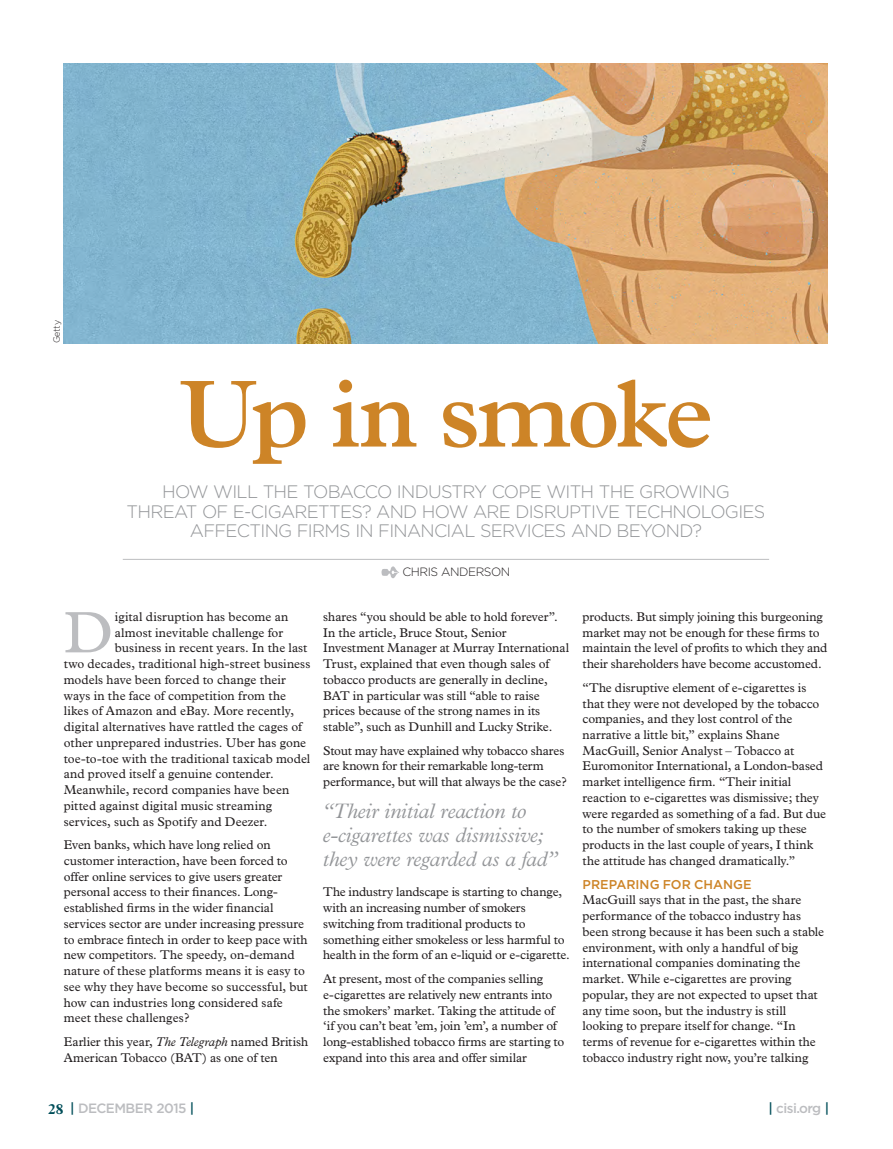
<style>
.page{position:relative;width:893px;height:1149px;background:#fff}
.page>*{position:absolute;margin:0;border:0;box-sizing:border-box;transform-origin:0 0}
.HEADLINE{font:600 96px "Plantin";letter-spacing:-.04em;color:#cd8427}
.COPY_DROP{font:58.95px "Plantin";color:#bcbdc0}
.t1{font:italic 300 21px/24px "Plantin";letter-spacing:-.01em;color:#939598}
.STANDFIRST{font:300 18px/19.5px "Gotham";letter-spacing:-.04em;color:#939598;text-align:center}
.t2{font:700 15px "Plantin";color:#004e59}
.t3{font:500 13.5px "Gotham";letter-spacing:-.04em;color:#bcbdc0}
.COPY{font:12.75px/15.8px "Plantin";letter-spacing:-.005em;color:#231f20}
.COPY_DROP-2{font:12.75px "Plantin";letter-spacing:.01em;color:#231f20}
.CROSSHEAD{font:500 12.75px "Gotham";color:#cd8427}
.t4{font:300 12px "Gotham";letter-spacing:-.04em;color:#231f20}
.t5{font:300 9px "Gotham";letter-spacing:-.04em;color:#231f20}
.s1{font-style:italic}
.s2{color:#004e59}
</style>
<div class="page">
<hr style="left:123px;top:559px;width:646px;height:1px;background:#bcbdc0">
<svg style="left:382px;top:566px;width:17px;height:12px"></svg>
<img style="left:64px;top:64px;width:763px;height:279px">
<p class="t5" style="left:52px;top:343px;width:25px;rotate:-90deg">Getty</p>
<p class="HEADLINE" style="left:180px;top:357px;width:535px">Up in smoke</p>
<p class="STANDFIRST" style="left:126px;top:481px;width:640px">HOW WILL THE TOBACCO INDUSTRY COPE WITH THE GROWING<br>THREAT OF E-CIGARETTES? AND HOW ARE DISRUPTIVE TECHNOLOGIES<br>AFFECTING FIRMS IN FINANCIAL SERVICES AND BEYOND?</p>
<p class="t4" style="left:403px;top:565px;width:109px">CHRIS ANDERSON</p>
<p class="COPY_DROP" style="left:64px;top:598px;width:51px">D</p>
<p class="COPY_DROP-2" style="left:115px;top:609px;width:175px">igital disruption has become an</p>
<p class="COPY_DROP-2" style="left:115px;top:625px;width:170px">almost inevitable challenge for</p>
<p class="COPY_DROP-2" style="left:115px;top:640px;width:194px">business in recent years. In the last</p>
<p class="COPY_DROP-2" style="left:64px;top:656px;width:248px">two decades, traditional high-street business</p>
<p class="COPY_DROP-2" style="left:64px;top:672px;width:224px">models have been forced to change their</p>
<p class="COPY_DROP-2" style="left:64px;top:687px;width:224px">ways in the face of competition from the</p>
<p class="COPY_DROP-2" style="left:64px;top:703px;width:232px">likes of Amazon and eBay. More recently,</p>
<p class="COPY_DROP-2" style="left:64px;top:719px;width:240px">digital alternatives have rattled the cages of</p>
<p class="COPY_DROP-2" style="left:64px;top:735px;width:244px">other unprepared industries. Uber has gone</p>
<p class="COPY_DROP-2" style="left:64px;top:750px;width:248px">toe-to-toe with the traditional taxicab model</p>
<p class="COPY_DROP-2" style="left:64px;top:766px;width:212px">and proved itself a genuine contender.</p>
<p class="COPY_DROP-2" style="left:64px;top:782px;width:227px">Meanwhile, record companies have been</p>
<p class="COPY_DROP-2" style="left:64px;top:798px;width:210px">pitted against digital music streaming</p>
<p class="COPY_DROP-2" style="left:64px;top:813px;width:205px">services, such as Spotify and Deezer.</p>
<p class="COPY" style="left:64px;top:836px;width:245px">Even banks, which have long relied on customer interaction, have been forced to offer online services to give users greater personal access to their finances. Long&shy;established firms in the wider financial services sector are under increasing pressure to embrace fintech in order to keep pace with new competitors. The speedy, on-demand nature of these platforms means it is easy to see why they have become so successful, but how can industries long considered safe meet these challenges?</p>
<p class="COPY" style="left:64px;top:1033px;width:246px">Earlier this year, <span class="s1">The Telegraph</span> named British<br>American Tobacco (BAT) as one of ten</p>
<p class="COPY" style="left:323px;top:608px;width:247px">shares “you should be able to hold forever”.<br>In the article, Bruce Stout, Senior Investment Manager at Murray International Trust, explained that even though sales of tobacco products are generally in decline, BAT in particular was still “able to raise prices because of the strong names in its stable”, such as Dunhill and Lucky Strike.</p>
<p class="COPY" style="left:323px;top:742px;width:245px">Stout may have explained why tobacco shares are known for their remarkable long-term performance, but will that always be the case?</p>
<p class="t1" style="left:323px;top:799px;width:236px">“Their initial reaction to e-cigarettes was dismissive; they were regarded as a fad”</p>
<p class="COPY" style="left:323px;top:883px;width:248px">The industry landscape is starting to change, with an increasing number of smokers switching from traditional products to something either smokeless or less harmful to health in the form of an e-liquid or e-cigarette.</p>
<p class="COPY" style="left:323px;top:970px;width:243px">At present, most of the companies selling e-cigarettes are relatively new entrants into the smokers’ market. Taking the attitude of ‘if you can’t beat ’em, join ’em’, a number of long-established tobacco firms are starting to expand into this area and offer similar</p>
<p class="COPY" style="left:583px;top:608px;width:246px">products. But simply joining this burgeoning market may not be enough for these firms to maintain the level of profits to which they and their shareholders have become accustomed.</p>
<p class="COPY" style="left:583px;top:679px;width:245px">“The disruptive element of e-cigarettes is that they were not developed by the tobacco companies, and they lost control of the narrative a little bit,” explains Shane MacGuill, Senior Analyst – Tobacco at Euromonitor International, a London-based market intelligence firm. “Their initial reaction to e-cigarettes was dismissive; they were regarded as something of a fad. But due to the number of smokers taking up these products in the last couple of years, I think the attitude has changed dramatically.”</p>
<p class="CROSSHEAD" style="left:583px;top:876px;width:170px">PREPARING FOR CHANGE</p>
<p class="COPY" style="left:583px;top:891px;width:243px">MacGuill says that in the past, the share performance of the tobacco industry has been strong because it has been such a stable environment, with only a handful of big international companies dominating the market. While e-cigarettes are proving popular, they are not expected to upset that any time soon, but the industry is still looking to prepare itself for change. “In terms of revenue for e-cigarettes within the tobacco industry right now, you’re talking</p>
<p class="t2" style="left:48px;top:1099px;width:17px">28</p>
<p class="t3" style="left:70px;top:1100px;width:126px"><span class="s2">|</span> DECEMBER 2015 <span class="s2">|</span></p>
<p class="t3" style="left:768px;top:1100px;width:62px"><span class="s2">|</span> cisi.org <span class="s2">|</span></p>
</div>
